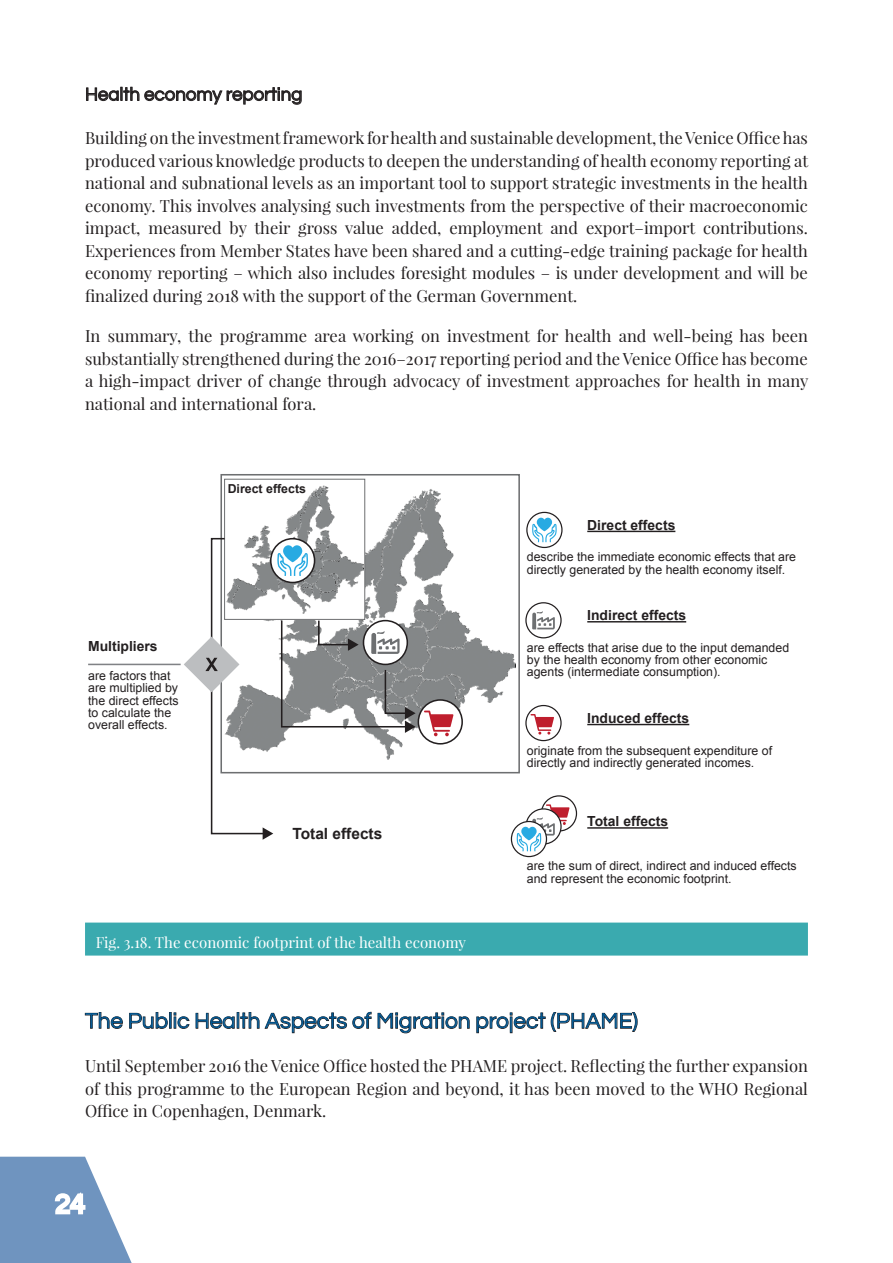
<style>
.page{position:relative;width:893px;height:1263px;background:#fff}
.page>*{position:absolute;margin:0;border:0;box-sizing:border-box;transform-origin:0 0}
.t1{font:22.5px "Questrial";color:#00558f}
.t2{font:18.75px "Questrial";color:#231f20}
.t3{font:16.5px/22.5px "Playfair Display";color:#231f20;text-align:justify}
.t4{font:700 15.45px "Arial";color:#231f20}
.t5{font:15px "Playfair Display";color:#fff}
.t6{font:700 13.95px "Arial";color:#231f20}
.t7{font:12.3px/12.3px "Arial";color:#231f20}
.t8{font:700 12.3px "Arial";color:#231f20}
</style>
<div class="page">
<svg style="left:0;top:1157px;width:132px;height:106px"></svg>
<div style="left:85px;top:922px;width:723px;height:33px;background:#3aaaaf"></div>
<svg style="left:86px;top:87px;width:216px;height:18px"></svg>
<div style="left:220px;top:474px;width:300px;height:299px;border:2px solid #6d6f71"></div>
<img style="left:365px;top:488px;width:151px;height:257px">
<svg style="left:418px;top:700px;width:44px;height:44px"></svg>
<div style="left:418px;top:699px;width:45px;height:45px;border:2px solid #231f20;border-radius:50%"></div>
<svg style="left:424px;top:710px;width:29px;height:26px"></svg>
<div style="left:224px;top:479px;width:141px;height:141px;border:1px solid #6d6f71"></div>
<img style="left:252px;top:485px;width:83px;height:52px">
<svg style="left:184px;top:537px;width:232px;height:303px"></svg>
<hr style="left:88px;top:664px;width:93px;height:1px;background:#808285">
<svg style="left:527px;top:512px;width:35px;height:35px"></svg>
<div style="left:526px;top:512px;width:37px;height:36px;border:1px solid #231f20;border-radius:50%"></div>
<svg style="left:532px;top:516px;width:25px;height:26px"></svg>
<svg style="left:526px;top:603px;width:35px;height:35px"></svg>
<div style="left:525px;top:602px;width:37px;height:36px;border:1px solid #231f20;border-radius:50%"></div>
<svg style="left:532px;top:611px;width:23px;height:18px"></svg>
<svg style="left:526px;top:705px;width:35px;height:35px"></svg>
<div style="left:525px;top:705px;width:37px;height:36px;border:1px solid #231f20;border-radius:50%"></div>
<svg style="left:530px;top:714px;width:24px;height:20px"></svg>
<svg style="left:541px;top:796px;width:35px;height:35px"></svg>
<div style="left:541px;top:795px;width:36px;height:36px;border:1px solid #231f20;border-radius:50%"></div>
<svg style="left:511px;top:821px;width:35px;height:35px"></svg>
<div style="left:511px;top:821px;width:36px;height:36px;border:1px solid #231f20;border-radius:50%"></div>
<svg style="left:517px;top:804px;width:52px;height:47px"></svg>
<hr style="left:587px;top:531px;width:88px;height:1px;background:#231f20">
<hr style="left:587px;top:621px;width:99px;height:1px;background:#231f20">
<hr style="left:587px;top:724px;width:102px;height:1px;background:#231f20">
<hr style="left:587px;top:827px;width:81px;height:2px;background:#231f20">
<svg style="left:85px;top:1012px;width:38px;height:17px"></svg>
<svg style="left:129px;top:1012px;width:39px;height:17px"></svg>
<div style="left:169px;top:1012px;width:3px;height:16px;border:1px solid #231f20"></div>
<svg style="left:174px;top:1011px;width:296px;height:23px"></svg>
<svg style="left:476px;top:1012px;width:162px;height:21px"></svg>
<p class="t2" style="left:85px;top:85px;width:219px">Health economy reporting</p>
<p class="t3" style="left:85px;top:127px;width:725px">Building on the investment framework for health and sustainable development, the Venice Office has produced various knowledge products to deepen the understanding of health economy reporting at national and subnational levels as an important tool to support strategic investments in the health economy. This involves analysing such investments from the perspective of their macroeconomic impact, measured by their gross value added, employment and export–import contributions.<br>Experiences from Member States have been shared and a cutting-edge training package for health economy reporting – which also includes foresight modules – is under development and will be finalized during 2018 with the support of the German Government.</p>
<p class="t3" style="left:85px;top:325px;width:725px">In summary, the programme area working on investment for health and well-being has been substantially strengthened during the 2016–2017 reporting period and the Venice Office has become a high-impact driver of change through advocacy of investment approaches for health in many national and international fora.</p>
<p class="t8" style="left:228px;top:481px;width:80px">Direct effects</p>
<p class="t6" style="left:88px;top:637px;width:71px">Multipliers</p>
<p class="t7" style="left:88px;top:669px;width:92px">are factors that are multiplied by the direct effects to calculate the overall effects.</p>
<p class="t4" style="left:292px;top:823px;width:91px">Total effects</p>
<p class="t5" style="left:96px;top:933px;width:372px">Fig. 3.18. The economic footprint of the health economy</p>
<p class="t6" style="left:587px;top:516px;width:90px">Direct effects</p>
<p class="t7" style="left:527px;top:551px;width:271px">describe the immediate economic effects that are directly generated by the health economy itself.</p>
<p class="t6" style="left:587px;top:606px;width:100px">Indirect effects</p>
<p class="t7" style="left:527px;top:641px;width:264px">are effects that arise due to the input demanded by the health economy from other economic agents (intermediate consumption).</p>
<p class="t6" style="left:587px;top:709px;width:104px">Induced effects</p>
<p class="t7" style="left:527px;top:744px;width:247px">originate from the subsequent expenditure of directly and indirectly generated incomes.</p>
<p class="t6" style="left:587px;top:812px;width:82px">Total effects</p>
<p class="t7" style="left:527px;top:860px;width:271px">are the sum of direct, indirect and induced effects and represent the economic footprint.</p>
<h1 class="t1" style="left:85px;top:1010px;width:554px">The Public Health Aspects of Migration project (PHAME)</h1>
<p class="t3" style="left:85px;top:1054px;width:724px">Until September 2016 the Venice Office hosted the PHAME project. Reflecting the further expansion of this programme to the European Region and beyond, it has been moved to the WHO Regional Office in Copenhagen, Denmark.</p>
</div>
